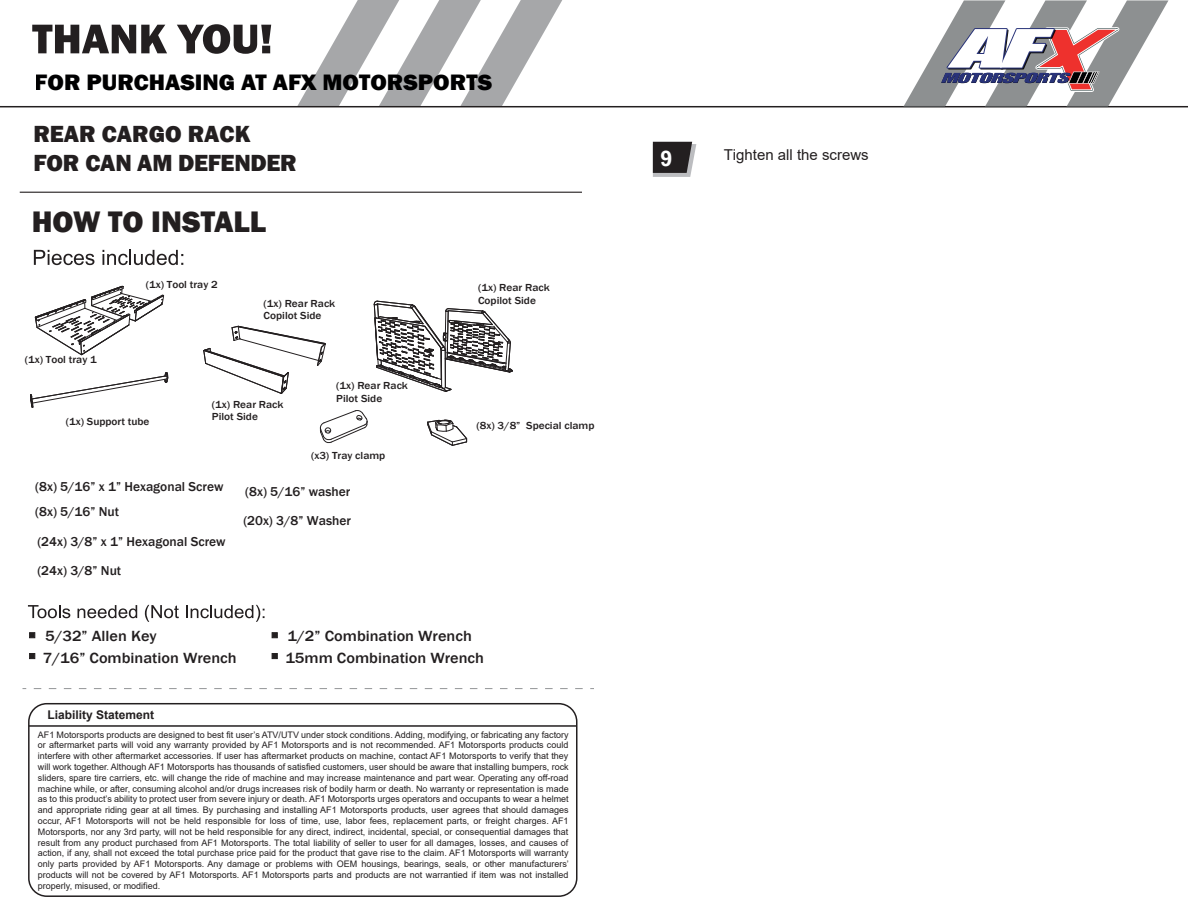
<style>
.page{position:relative;width:1188px;height:918px;background:#fff}
.page>*{position:absolute;margin:0;border:0;box-sizing:border-box;transform-origin:0 0}
.t1{font:800 30.45px "Franklin Gothic";color:#231f20}
.t2{font:800 24px/28.8px "Franklin Gothic";letter-spacing:-.005em;color:#231f20}
.t3{font:800 22.95px "Franklin Gothic";color:#000001;scale:1.04 1}
.t4{font:700 22.5px "Rockwell";color:#fff}
.t5{font:500 15.15px/22px "Franklin Gothic";color:#231f20;scale:1.08 1}
.t6{font:15px "Arial";color:#231f20}
.t7{font:500 13.2px/28.7px "Franklin Gothic";color:#231f20}
.t8{font:700 12px "Arial";color:#231f20}
.t9{font:500 10.5px/12.6px "Franklin Gothic";color:#231f20;scale:1.08 1}
.t10{font:9px/10.8px "Arial";color:#231f20;text-align:justify}
</style>
<div class="page">
<svg style="left:297px;top:0;width:265px;height:106px"></svg>
<svg style="left:34px;top:250px;width:60px;height:15px"></svg>
<svg style="left:103px;top:250px;width:80px;height:15px"></svg>
<svg style="left:28px;top:605px;width:42px;height:13px"></svg>
<svg style="left:78px;top:605px;width:59px;height:13px"></svg>
<svg style="left:145px;top:605px;width:34px;height:17px"></svg>
<svg style="left:186px;top:605px;width:79px;height:17px"></svg>
<hr style="left:20px;top:192px;width:562px;height:1px;background:#231f20">
<svg style="left:29px;top:632px;width:6px;height:6px"></svg>
<svg style="left:32px;top:25px;width:135px;height:28px"></svg>
<svg style="left:177px;top:24px;width:94px;height:30px"></svg>
<svg style="left:29px;top:653px;width:6px;height:6px"></svg>
<div style="left:28px;top:703px;width:550px;height:194px;border:2px solid #231f20;border-radius:18px"></div>
<hr style="left:29px;top:725px;width:548px;height:2px;background:#231f20">
<svg style="left:34px;top:688px;width:560px;height:1px"></svg>
<hr style="left:0;top:106px;width:1188px;height:1px;background:#231f20">
<svg style="left:903px;top:0;width:266px;height:107px"></svg>
<svg style="left:272px;top:632px;width:6px;height:6px"></svg>
<svg style="left:272px;top:653px;width:6px;height:6px"></svg>
<svg style="left:653px;top:142px;width:43px;height:35px;background:#4e4b4c"></svg>
<svg style="left:30px;top:372px;width:139px;height:36px"></svg>
<svg style="left:203px;top:326px;width:123px;height:68px"></svg>
<svg style="left:374px;top:300px;width:139px;height:146px"></svg>
<svg style="left:35px;top:286px;width:129px;height:69px"></svg>
<svg style="left:320px;top:410px;width:48px;height:33px"></svg>
<h3 class="t3" style="left:35px;top:67px;width:442px">FOR PURCHASING AT AFX MOTORSPORTS</h3>
<h2 class="t2" style="left:33px;top:119px;width:265px">REAR CARGO RACK<br>FOR CAN AM DEFENDER</h2>
<h1 class="t1" style="left:32px;top:202px;width:236px">HOW TO INSTALL</h1>
<p class="t9" style="left:25px;top:354px;width:68px">(1x) Tool tray 1</p>
<p class="t9" style="left:146px;top:278px;width:68px">(1x) Tool tray 2</p>
<p class="t9" style="left:264px;top:297px;width:68px">(1x) Rear Rack<br>Copilot Side</p>
<p class="t9" style="left:66px;top:415px;width:79px">(1x) Support tube</p>
<p class="t9" style="left:212px;top:398px;width:68px">(1x) Rear Rack<br>Pilot Side</p>
<p class="t9" style="left:336px;top:379px;width:68px">(1x) Rear Rack<br>Pilot Side</p>
<h3 class="t7" style="left:35px;top:472px;width:190px">(8x) 5/16” x 1” Hexagonal Screw</h3>
<h3 class="t7" style="left:35px;top:497px;width:85px">(8x) 5/16” Nut</h3>
<h3 class="t7" style="left:37px;top:527px;width:190px">(24x) 3/8” x 1” Hexagonal Screw</h3>
<h3 class="t7" style="left:37px;top:557px;width:85px">(24x) 3/8” Nut</h3>
<p class="t9" style="left:311px;top:449px;width:70px">(x3) Tray clamp</p>
<h3 class="t7" style="left:243px;top:477px;width:109px">(8x) 5/16” washer (20x) 3/8” Washer</h3>
<p class="t9" style="left:478px;top:282px;width:68px">(1x) Rear Rack<br>Copilot Side</p>
<p class="t9" style="left:477px;top:419px;width:111px">(8x) 3/8” Special clamp</p>
<h3 class="t5" style="left:43px;top:626px;width:181px">5/32” Allen Key<br>7/16” Combination Wrench</h3>
<h3 class="t5" style="left:285px;top:626px;width:185px">1/2” Combination Wrench<br>15mm Combination Wrench</h3>
<h3 class="t8" style="left:48px;top:706px;width:108px">Liability Statement</h3>
<p class="t10" style="left:38px;top:729px;width:532px">AF1 Motorsports products are designed to best fit user’s ATV/UTV under stock conditions. Adding, modifying, or fabricating any factory or aftermarket parts will void any warranty provided by AF1 Motorsports and is not recommended. AF1 Motorsports products could interfere with other aftermarket accessories. If user has aftermarket products on machine, contact AF1 Motorsports to verify that they will work together. Although AF1 Motorsports has thousands of satisfied customers, user should be aware that installing bumpers, rock sliders, spare tire carriers, etc. will change the ride of machine and may increase maintenance and part wear. Operating any off-road machine while, or after, consuming alcohol and/or drugs increases risk of bodily harm or death. No warranty or representation is made as to this product’s ability to protect user from severe injury or death. AF1 Motorsports urges operators and occupants to wear a helmet and appropriate riding gear at all times. By purchasing and installing AF1 Motorsports products, user agrees that should damages occur, AF1 Motorsports will not be held responsible for loss of time, use, labor fees, replacement parts, or freight charges. AF1<br>Motorsports, nor any 3rd party, will not be held responsible for any direct, indirect, incidental, special, or consequential damages that result from any product purchased from AF1 Motorsports. The total liability of seller to user for all damages, losses, and causes of action, if any, shall not exceed the total purchase price paid for the product that gave rise to the claim. AF1 Motorsports will warranty only parts provided by AF1 Motorsports. Any damage or problems with OEM housings, bearings, seals, or other manufacturers’ products will not be covered by AF1 Motorsports. AF1 Motorsports parts and products are not warrantied if item was not installed properly, misused, or modified.</p>
<h3 class="t4" style="left:660px;top:144px;width:14px">9</h3>
<h3 class="t6" style="left:724px;top:144px;width:147px">Tighten all the screws</h3>
</div>
